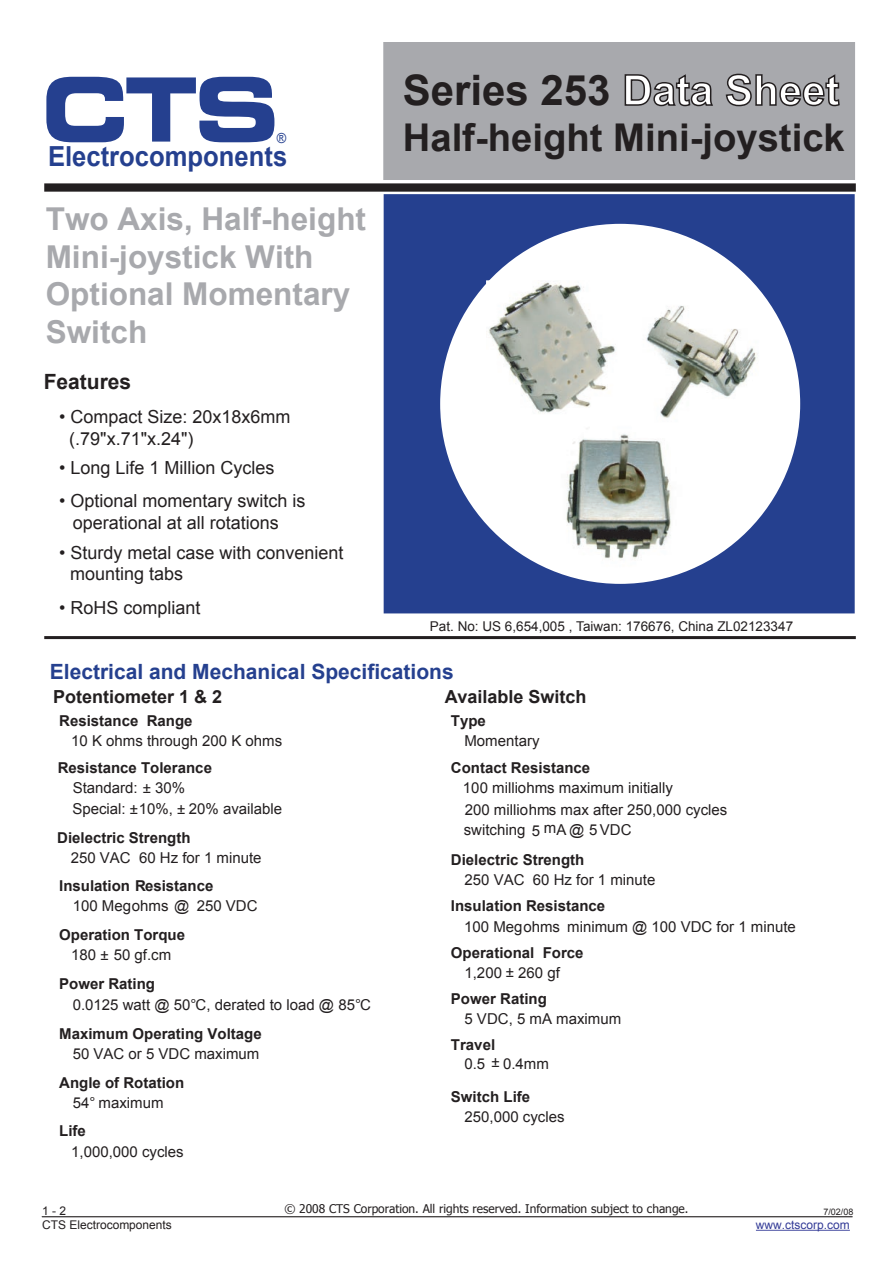
<style>
.page{position:relative;width:893px;height:1263px;background:#fff}
.page>*{position:absolute;margin:0;border:0;box-sizing:border-box;transform-origin:0 0}
.t1{font:700 42px "Arial";color:#231f20}
.t2{font:700 38.25px "Arial";color:#231f20}
.t3{font:700 31.5px/37.5px "Arial";color:#a8a9ad}
.t4{font:700 27.6px "Arial";color:#25408f;scale:.93 1}
.t5{font:700 21px "Arial";color:#25408f}
.t6{font:700 21px "Arial";color:#231f20}
.t7{font:18px/21.6px "Arial";color:#231f20}
.t8{font:700 18px "Arial";color:#231f20}
.t9{font:15px "Arial";color:#231f20}
.t10{font:700 15px "Arial";color:#231f20}
.t11{font:13.8px "Arial";color:#25408f;scale:.93 1}
.t12{font:13.5px "Arial";color:#231f20}
.t13{font:12px "Tahoma";color:#231f20}
.t14{font:12px/13.8px "Arial";color:#231f20}
.t15{font:12px "Arial";color:#333b97}
.t16{font:9px "Arial";color:#231f20}
.s1{color:#fff}
.s2{font-style:inherit}
</style>
<div class="page">
<div style="left:383px;top:42px;width:472px;height:138px;background:#a8a9ad"></div>
<svg style="left:44px;top:636px;width:812px;height:4px"></svg>
<svg style="left:44px;top:179px;width:812px;height:17px"></svg>
<hr style="left:756px;top:1230px;width:94px;height:1px;background:#333b97;border-radius:50%">
<svg style="left:41px;top:1216px;width:812px;height:2px"></svg>
<div style="left:384px;top:194px;width:471px;height:419px;background:#25408f"></div>
<div style="left:440px;top:224px;width:360px;height:360px;background:#fff;border-radius:50%"></div>
<img style="left:566px;top:428px;width:105px;height:131px">
<img style="left:632px;top:306px;width:125px;height:126px">
<img style="left:486px;top:280px;width:130px;height:133px">
<svg style="left:46px;top:77px;width:228px;height:65px"></svg>
<p class="t11" style="left:277px;top:130px;width:12px">®</p>
<h3 class="t4" style="left:48px;top:139px;width:259px">Electrocomponents</h3>
<h3 class="t3" style="left:46px;top:201px;width:322px">Two Axis, Half-height<br>Mini-joystick With<br>Optional Momentary<br>Switch</h3>
<h3 class="t6" style="left:44px;top:368px;width:89px">Features</h3>
<p class="t7" style="left:69px;top:406px;width:223px;text-indent:-10px">• Compact Size: 20x18x6mm (.79"x.71"x.24")</p>
<p class="t7" style="left:59px;top:457px;width:217px">• Long Life 1 Million Cycles</p>
<p class="t7" style="left:73px;top:490px;width:234px;text-indent:-14px">• Optional momentary switch is operational at all rotations</p>
<p class="t7" style="left:70px;top:542px;width:275px;text-indent:-11px">• Sturdy metal case with convenient mounting tabs</p>
<p class="t7" style="left:59px;top:597px;width:143px">• RoHS compliant</p>
<h1 class="t1" style="left:403px;top:63px;width:438px">Series 253 <span class="s1">Data Sheet</span></h1>
<h2 class="t2" style="left:403px;top:112px;width:444px">Half-height Mini-joystick</h2>
<p class="t12" style="left:430px;top:618px;width:365px">Pat. No: US 6,654,005 <span class="s2">,</span> Taiwan: 176676<span class="s2">, China ZL02123347</span></p>
<h3 class="t5" style="left:50px;top:658px;width:405px">Electrical and Mechanical Specifications</h3>
<p class="t8" style="left:53px;top:685px;width:171px">Potentiometer 1 &amp; 2</p>
<p class="t10" style="left:59px;top:711px;width:135px">Resistance Range</p>
<p class="t10" style="left:58px;top:757px;width:156px">Resistance Tolerance</p>
<p class="t9" style="left:73px;top:778px;width:114px">Standard: ± 30%</p>
<p class="t9" style="left:71px;top:731px;width:212px">10 K ohms through 200 K ohms</p>
<p class="t9" style="left:72px;top:799px;width:211px">Special: ±10%, ± 20% available</p>
<p class="t10" style="left:57px;top:827px;width:135px">Dielectric Strength</p>
<p class="t9" style="left:71px;top:848px;width:192px">250 VAC 60 Hz for 1 minute</p>
<p class="t10" style="left:59px;top:876px;width:156px">Insulation Resistance</p>
<p class="t9" style="left:73px;top:896px;width:186px">100 Megohms @ 250 VDC</p>
<p class="t10" style="left:59px;top:925px;width:127px">Operation Torque</p>
<p class="t9" style="left:71px;top:945px;width:101px">180 ± 50 gf.cm</p>
<p class="t10" style="left:59px;top:974px;width:97px">Power Rating</p>
<p class="t9" style="left:73px;top:994px;width:300px">0.0125 watt @ 50°C, derated to load @ 85°C</p>
<p class="t10" style="left:59px;top:1023px;width:204px">Maximum Operating Voltage</p>
<p class="t9" style="left:73px;top:1044px;width:188px">50 VAC or 5 VDC maximum</p>
<p class="t10" style="left:59px;top:1073px;width:127px">Angle of Rotation</p>
<p class="t9" style="left:73px;top:1093px;width:92px">54° maximum</p>
<p class="t10" style="left:59px;top:1121px;width:28px">Life</p>
<p class="t9" style="left:71px;top:1141px;width:114px">1,000,000 cycles</p>
<p class="t8" style="left:445px;top:685px;width:143px">Available Switch</p>
<p class="t10" style="left:451px;top:711px;width:37px">Type</p>
<p class="t9" style="left:464px;top:731px;width:77px">Momentary</p>
<p class="t10" style="left:451px;top:757px;width:141px">Contact Resistance</p>
<p class="t9" style="left:463px;top:777px;width:212px">100 milliohms maximum initially</p>
<p class="t9" style="left:465px;top:800px;width:264px">200 milliohms max after 250,000 cycles</p>
<p class="t9" style="left:464px;top:819px;width:169px">switching 5 mA @ 5VDC</p>
<p class="t10" style="left:451px;top:850px;width:135px">Dielectric Strength</p>
<p class="t9" style="left:464px;top:870px;width:192px">250 VAC 60 Hz for 1 minute</p>
<p class="t10" style="left:451px;top:896px;width:156px">Insulation Resistance</p>
<p class="t9" style="left:464px;top:916px;width:333px">100 Megohms minimum @ 100 VDC for 1 minute</p>
<p class="t10" style="left:451px;top:942px;width:134px">Operational Force</p>
<p class="t9" style="left:464px;top:963px;width:97px">1,200 ± 260 gf</p>
<p class="t10" style="left:451px;top:989px;width:97px">Power Rating</p>
<p class="t9" style="left:464px;top:1009px;width:158px">5 VDC, 5 mA maximum</p>
<p class="t10" style="left:451px;top:1035px;width:46px">Travel</p>
<p class="t9" style="left:464px;top:1053px;width:86px">0.5 ± 0.4mm</p>
<p class="t10" style="left:451px;top:1087px;width:81px">Switch Life</p>
<p class="t9" style="left:464px;top:1107px;width:102px">250,000 cycles</p>
<p class="t14" style="left:42px;top:1204px;width:131px">1-2<br>CTS Electrocomponents</p>
<p class="t13" style="left:284px;top:1200px;width:406px">© 2008 CTS Corporation. All rights reserved. Information subject to change.</p>
<p class="t16" style="left:823px;top:1205px;width:32px">7/02/08</p>
<p class="t15" style="left:756px;top:1216px;width:95px">www.ctscorp.com</p>
</div>
